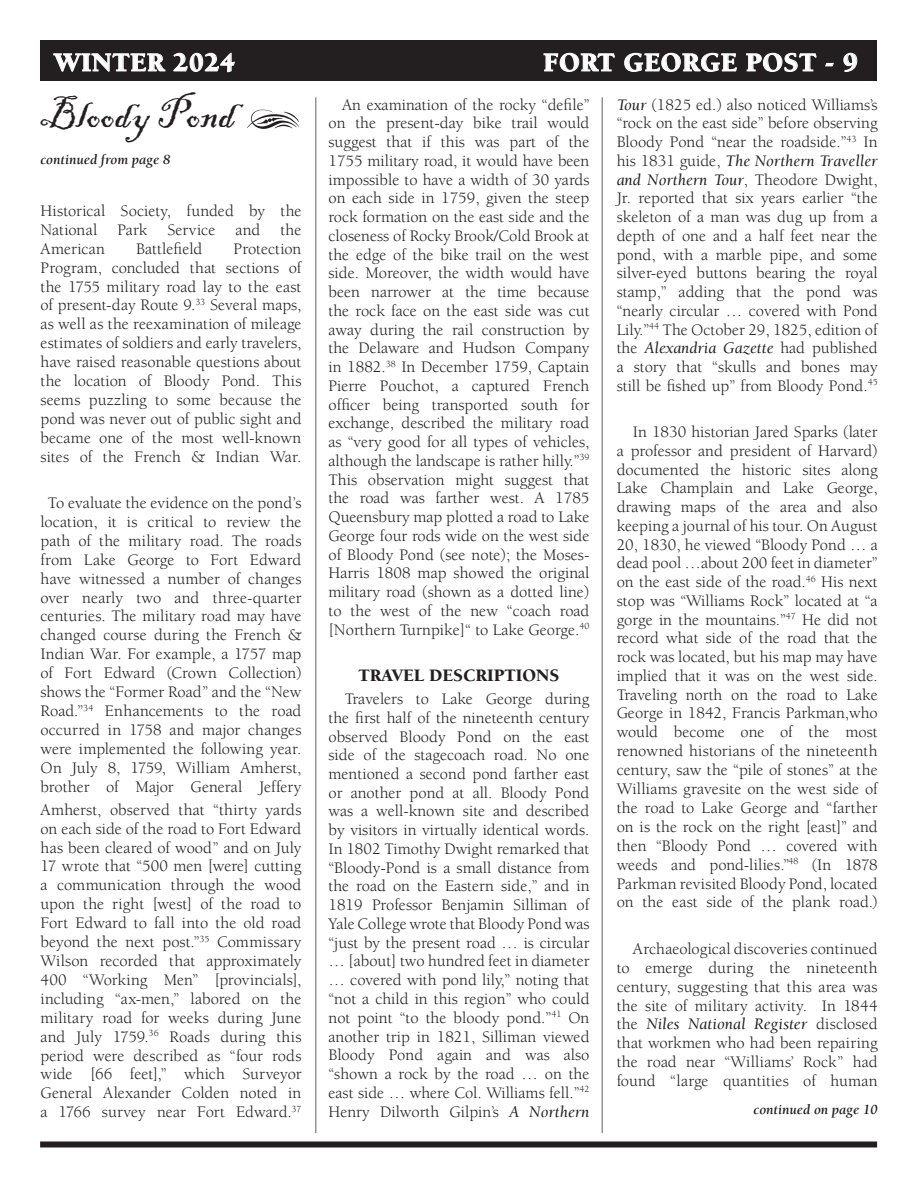
<style>
.page{position:relative;width:918px;height:1188px;background:#fff}
.page>*{position:absolute;margin:0;border:0;box-sizing:border-box;transform-origin:0 0}
.t1{font:42.75px "Blackadder ITC";color:#231f20}
.t2{font:900 27px "Berkeley";letter-spacing:.025em;color:#fff}
.t3{font:900 18px "Berkeley";color:#231f20}
.t4{font:16.5px/18.8px "Berkeley";color:#231f20;text-align:justify}
.t5{font:italic 700 14.25px "Berkeley";color:#231f20}
.s1{font-style:italic}
</style>
<div class="page">
<div style="left:40px;top:40px;width:838px;height:41px;background:#231f20"></div>
<svg style="left:53px;top:53px;width:112px;height:19px"></svg>
<svg style="left:173px;top:53px;width:62px;height:19px"></svg>
<svg style="left:544px;top:53px;width:71px;height:19px"></svg>
<svg style="left:624px;top:53px;width:113px;height:19px"></svg>
<svg style="left:746px;top:53px;width:71px;height:19px"></svg>
<svg style="left:825px;top:63px;width:9px;height:4px"></svg>
<svg style="left:844px;top:53px;width:13px;height:19px"></svg>
<div style="left:40px;top:1142px;width:837px;height:6px;background:#231f20"></div>
<hr style="left:315px;top:97px;width:1px;height:1036px;background:#939598">
<hr style="left:602px;top:97px;width:1px;height:1036px;background:#939598">
<h2 class="t2" style="left:54px;top:48px;width:183px">WINTER 2024</h2>
<h2 class="t2" style="left:543px;top:48px;width:316px">FORT GEORGE POST - 9</h2>
<h1 class="t1" style="left:40px;top:89px;width:197px">Bloody Pond</h1>
<p class="t4" style="left:329px;top:95px;width:263px;text-indent:13px">An examination of the rocky “defile” on the present-day bike trail would suggest that if this was part of the 1755 military road, it would have been impossible to have a width of 30 yards on each side in 1759, given the steep rock formation on the east side and the closeness of Rocky Brook/Cold Brook at the edge of the bike trail on the west side. Moreover, the width would have been narrower at the time because the rock face on the east side was cut away during the rail construction by the Delaware and Hudson Company in 1882.<sup>38</sup> In December 1759, Captain Pierre Pouchot, a captured French officer being transported south for exchange, described the military road as “very good for all types of vehicles, although the landscape is rather hilly.”<sup>39<br></sup>This observation might suggest that the road was farther west. A 1785<br>Queensbury map plotted a road to Lake George four rods wide on the west side of Bloody Pond (see note); the Moses-Harris 1808 map showed the original military road (shown as a dotted line) to the west of the new “coach road [Northern Turnpike]“ to Lake George.<sup>40</sup></p>
<p class="t3" style="left:359px;top:666px;width:202px">TRAVEL DESCRIPTIONS</p>
<p class="t4" style="left:328px;top:690px;width:263px;text-indent:16px">Travelers to Lake George during the first half of the nineteenth century observed Bloody Pond on the east side of the stagecoach road. No one mentioned a second pond farther east or another pond at all. Bloody Pond was a well-known site and described by visitors in virtually identical words.<br>In 1802 Timothy Dwight remarked that “Bloody-Pond is a small distance from the road on the Eastern side,” and in 1819 Professor Benjamin Silliman of Yale College wrote that Bloody Pond was “just by the present road … is circular … [about] two hundred feet in diameter … covered with pond lily,” noting that “not a child in this region” who could not point “to the bloody pond.”<sup>41</sup> On another trip in 1821, Silliman viewed Bloody Pond again and was also “shown a rock by the road … on the east side … where Col. Williams fell.”<sup>42<br></sup>Henry Dilworth Gilpin’s <span class="s1">A Northern</span></p>
<p class="t4" style="left:617px;top:95px;width:263px"><span class="s1">Tour</span> (1825 ed.) also noticed Williams’s “rock on the east side” before observing Bloody Pond “near the roadside.”<sup>43</sup> In his 1831 guide, <span class="s1">The Northern Traveller and Northern Tour</span>, Theodore Dwight, Jr. reported that six years earlier “the skeleton of a man was dug up from a depth of one and a half feet near the pond, with a marble pipe, and some silver-eyed buttons bearing the royal stamp,” adding that the pond was “nearly circular … covered with Pond Lily.”<sup>44</sup> The October 29, 1825, edition of the <span class="s1">Alexandria Gazette</span> had published a story that “skulls and bones may still be fished up” from Bloody Pond.<sup>45</sup></p>
<p class="t4" style="left:617px;top:423px;width:263px;text-indent:16px">In 1830 historian Jared Sparks (later a professor and president of Harvard) documented the historic sites along Lake Champlain and Lake George, drawing maps of the area and also keeping a journal of his tour. On August 20, 1830, he viewed “Bloody Pond … a dead pool …about 200 feet in diameter” on the east side of the road.<sup>46</sup> His next stop was “Williams Rock” located at “a gorge in the mountains.”<sup>47</sup> He did not record what side of the road that the rock was located, but his map may have implied that it was on the west side.<br>Traveling north on the road to Lake George in 1842, Francis Parkman,who would become one of the most renowned historians of the nineteenth century, saw the “pile of stones” at the Williams gravesite on the west side of the road to Lake George and “farther on is the rock on the right [east]” and then “Bloody Pond … covered with weeds and pond-lilies.”<sup>48</sup> (In 1878<br>Parkman revisited Bloody Pond, located on the east side of the plank road.)</p>
<p class="t4" style="left:617px;top:940px;width:263px;text-indent:16px">Archaeological discoveries continued to emerge during the nineteenth century, suggesting that this area was the site of military activity. In 1844 the <span class="s1">Niles National Register</span> disclosed that workmen who had been repairing the road near “Williams’ Rock” had found “large quantities of human</p>
<p class="t5" style="left:40px;top:152px;width:131px">continued from page 8</p>
<p class="t4" style="left:40px;top:202px;width:263px">Historical Society, funded by the National Park Service and the American</p>
<p class="t4" style="left:136px;top:240px;width:68px">Battlefield</p>
<p class="t4" style="left:40px;top:239px;width:263px;text-indent:193px">Protection Program, concluded that sections of the 1755 military road lay to the east of present-day Route 9.<sup>33</sup> Several maps, as well as the reexamination of mileage estimates of soldiers and early travelers, have raised reasonable questions about the location of Bloody Pond. This seems puzzling to some because the pond was never out of public sight and became one of the most well-known sites of the French &amp; Indian War.</p>
<p class="t4" style="left:40px;top:494px;width:263px;text-align:center">To evaluate the evidence on the pond’s location, it is critical to review the path of the military road. The roads from Lake George to Fort Edward have witnessed a number of changes over nearly two and three-quarter centuries. The military road may have changed course during the French &amp; Indian War. For example, a 1757 map of Fort Edward (Crown Collection) shows the “Former Road” and the “New Road.”<sup>34</sup> Enhancements to the road occurred in 1758 and major changes were implemented the following year.<br>On July 8, 1759, William Amherst, brother of Major General Jeffery</p>
<p class="t4" style="left:40px;top:801px;width:263px">Amherst, observed that “thirty yards on each side of the road to Fort Edward has been cleared of wood” and on July 17 wrote that “500 men [were] cutting a communication through the wood upon the right [west] of the road to Fort Edward to fall into the old road beyond the next post.”<sup>35</sup> Commissary Wilson recorded that approximately 400 “Working Men” [provincials], including “ax-men,” labored on the military road for weeks during June and July 1759.<sup>36</sup> Roads during this period were described as “four rods wide [66 feet],” which Surveyor General Alexander Colden noted in a 1766 survey near Fort Edward.<sup>37</sup></p>
<p class="t5" style="left:754px;top:1102px;width:126px">continued on page 10</p>
</div>
